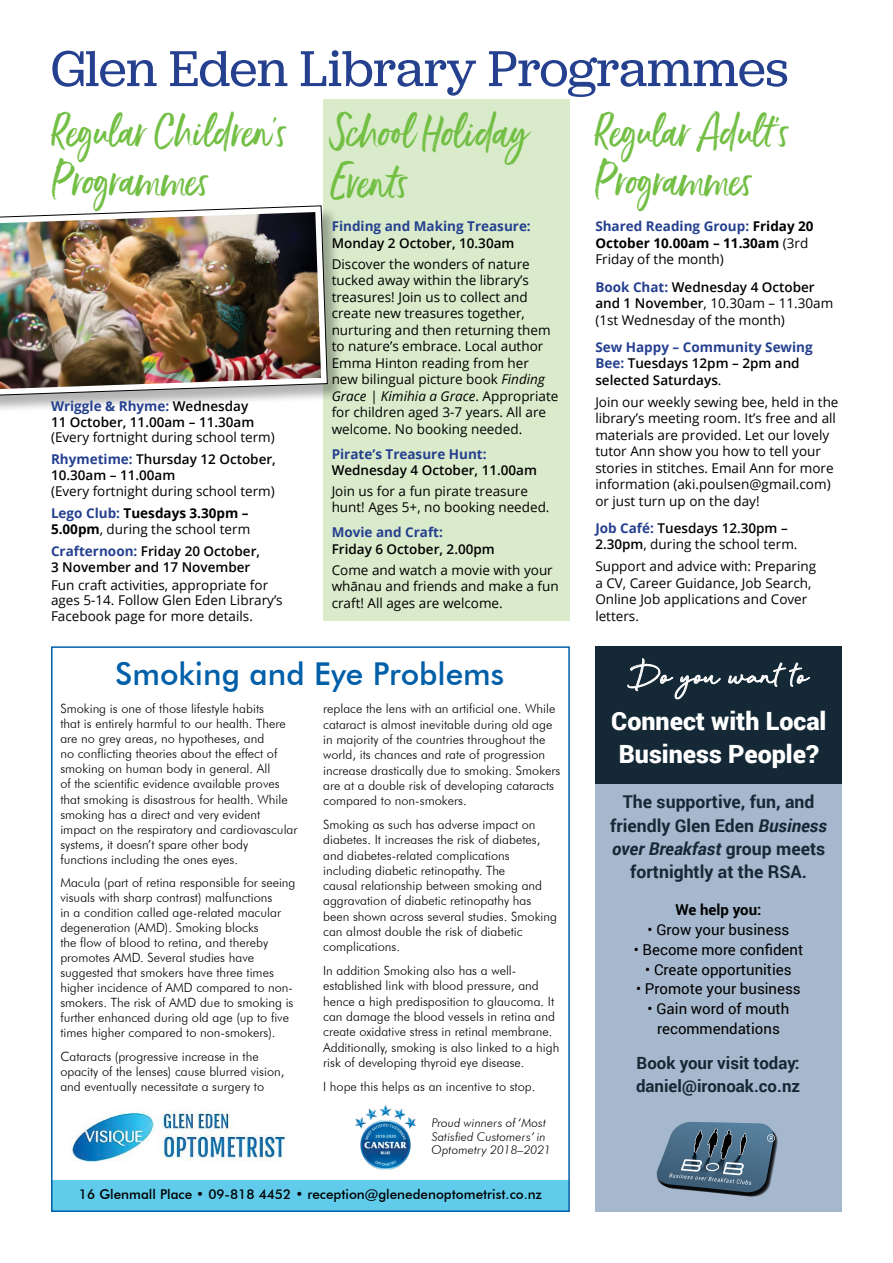
<style>
.page{position:relative;width:893px;height:1263px;background:#fff}
.page>*{position:absolute;margin:0;border:0;box-sizing:border-box;transform-origin:0 0}
.t1{font:52.5px "Jubilat";color:#25408f}
.t2{font:42px/49.5px "Ernestand Emily";color:#72bf44}
.t3{font:40.5px/49.5px "Ernestand Emily";color:#72bf44}
.t4{font:39.3px "Beyond Infinity";color:#fff}
.t5{font:500 31.5px "Futura BT";color:#005fa9}
.t6{font:900 25.05px/33.2px "Roboto";color:#fff;text-align:center}
.t7{font:700 17.55px/23.2px "Roboto";color:#142835;text-align:center}
.t8{font:700 16.8px/22.2px "Roboto";color:#142835}
.t9{font:15px/19.8px "Roboto";color:#000;text-align:center}
.t10{font:700 15px "Roboto";color:#000}
.t11{font:13.5px/16.5px "Open Sans";color:#000}
.t12{font:600 13.5px/16.5px "Open Sans";color:#000}
.t13{font:700 13.5px/16.5px "Open Sans";color:#000}
.t14{font:500 13.5px "Futura BT";color:#000}
.t15{font:700 13.5px "Open Sans";color:#25408f}
.t16{font:300 12.75px/15px "Futura BT";color:#000}
.t17{font:italic 300 12px/13.5px "Futura BT";letter-spacing:.01em;color:#000001}
.s1{font-weight:700;color:#25408f}
.s2{font-weight:600}
.s3{font-weight:700}
.s4{font-style:italic}
.s5{color:#25408f}
.s6{font-weight:400}
</style>
<div class="page">
<div style="left:323px;top:99px;width:247px;height:522px;background:#d9ebcb"></div>
<div style="left:0;top:206px;width:345px;height:207px;background:#000;opacity:.3"></div>
<svg style="left:0;top:205px;width:328px;height:191px"></svg>
<div style="left:52px;top:1180px;width:516px;height:31px;background:#60cbea"></div>
<div style="left:51px;top:646px;width:519px;height:566px;border:2px solid #005fa9"></div>
<img style="left:72px;top:1110px;width:214px;height:52px">
<img style="left:356px;top:1105px;width:59px;height:64px">
<img style="left:0;top:212px;width:321px;height:177px">
<div style="left:595px;top:646px;width:247px;height:566px;background:#a6b8cd"></div>
<div style="left:595px;top:646px;width:247px;height:138px;background:#142835"></div>
<svg style="left:656px;top:1122px;width:122px;height:75px"></svg>
<h1 class="t1" style="left:51px;top:36px;width:739px">Glen Eden Library Programmes</h1>
<h3 class="t3" style="left:52px;top:105px;width:236px">Regular Children’s<br>Programmes</h3>
<p class="t12" style="left:51px;top:398px;width:205px;line-height:15.8px"><span class="s1">Wriggle &amp; Rhyme:</span> Wednesday<br>11 October, 11.00am – 11.30am</p>
<p class="t11" style="left:51px;top:426px;width:226px;line-height:22.2px">(Every fortnight during school term)<br><span class="s1">Rhymetime:</span> <span class="s2">Thursday 12 October,</span></p>
<p class="t12" style="left:51px;top:467px;width:126px">10.30am – 11.00am</p>
<p class="t11" style="left:51px;top:480px;width:225px;line-height:22.2px">(Every fortnight during school term)<br><span class="s1">Lego Club:</span> <span class="s3">Tuesdays 3.30pm –</span></p>
<p class="t11" style="left:51px;top:517px;width:211px;line-height:22.2px"><span class="s3">5.00pm</span>, during the school term<br><span class="s1">Crafternoon:</span> <span class="s2">Friday 20 October,</span></p>
<p class="t12" style="left:51px;top:558px;width:201px">3 November and 17 November</p>
<p class="t11" style="left:51px;top:576px;width:233px;line-height:15.8px">Fun craft activities, appropriate for ages 5-14. Follow Glen Eden Library’s<br>Facebook page for more details.</p>
<h2 class="t2" style="left:330px;top:106px;width:200px">School Holiday<br>Events</h2>
<p class="t15" style="left:332px;top:217px;width:201px">Finding and Making Treasure:</p>
<p class="t12" style="left:332px;top:235px;width:184px">Monday 2 October, 10.30am</p>
<p class="t11" style="left:332px;top:255px;width:228px">Discover the wonders of nature tucked away within the library’s treasures! Join us to collect and create new treasures together, nurturing and then returning them to nature’s embrace. Local author<br>Emma Hinton reading from her new bilingual picture book <span class="s4">Finding<br>Grace | Kimihia a Grace</span>. Appropriate for children aged 3-7 years. All are welcome. No booking needed.</p>
<p class="t15" style="left:332px;top:444px;width:156px">Pirate’s Treasure Hunt:</p>
<p class="t12" style="left:332px;top:462px;width:207px">Wednesday 4 October, 11.00am</p>
<p class="t11" style="left:332px;top:482px;width:219px">Join us for a fun pirate treasure hunt! Ages 5+, no booking needed.</p>
<p class="t15" style="left:332px;top:523px;width:113px">Movie and Craft:</p>
<p class="t12" style="left:332px;top:540px;width:165px">Friday 6 October, 2.00pm</p>
<p class="t11" style="left:332px;top:561px;width:229px">Come and watch a movie with your whānau and friends and make a fun craft! All ages are welcome.</p>
<h3 class="t5" style="left:115px;top:655px;width:390px">Smoking and Eye Problems</h3>
<p class="t16" style="left:60px;top:701px;width:239px">Smoking is one of those lifestyle habits<br>that is entirely harmful to our health. There are no grey areas, no hypotheses, and<br>no conflicting theories about the effect of smoking on human body in general. All<br>of the scientific evidence available proves that smoking is disastrous for health. While smoking has a direct and very evident impact on the respiratory and cardiovascular systems, it doesn’t spare other body functions including the ones eyes.</p>
<p class="t16" style="left:60px;top:875px;width:237px">Macula (part of retina responsible for seeing visuals with sharp contrast) malfunctions<br>in a condition called age-related macular degeneration (AMD). Smoking blocks<br>the flow of blood to retina, and thereby promotes AMD. Several studies have suggested that smokers have three times higher incidence of AMD compared to non&shy;smokers. The risk of AMD due to smoking is further enhanced during old age (up to five times higher compared to non-smokers).</p>
<p class="t16" style="left:60px;top:1049px;width:226px">Cataracts (progressive increase in the opacity of the lenses) cause blurred vision, and eventually necessitate a surgery to</p>
<p class="t16" style="left:323px;top:701px;width:239px">replace the lens with an artificial one. While cataract is almost inevitable during old age in majority of the countries throughout the world, its chances and rate of progression increase drastically due to smoking. Smokers are at a double risk of developing cataracts compared to non-smokers.</p>
<p class="t16" style="left:323px;top:817px;width:235px">Smoking as such has adverse impact on diabetes. It increases the risk of diabetes, and diabetes-related complications including diabetic retinopathy. The<br>causal relationship between smoking and aggravation of diabetic retinopathy has been shown across several studies. Smoking can almost double the risk of diabetic complications.</p>
<p class="t16" style="left:323px;top:963px;width:238px">In addition Smoking also has a well&shy;established link with blood pressure, and hence a high predisposition to glaucoma. It can damage the blood vessels in retina and create oxidative stress in retinal membrane.<br>Additionally, smoking is also linked to a high risk of developing thyroid eye disease.</p>
<p class="t16" style="left:323px;top:1079px;width:214px">I hope this helps as an incentive to stop.</p>
<p class="t17" style="left:432px;top:1116px;width:121px">Proud winners of ‘Most<br>Satisfied Customers’ in<br>Optometry 2018–2021</p>
<p class="t14" style="left:79px;top:1186px;width:464px">16 Glenmall Place • 09-818 4452 • reception@glenedenoptometrist.co.nz</p>
<h3 class="t3" style="left:595px;top:105px;width:195px">Regular Adult’s<br>Programmes</h3>
<p class="t13" style="left:595px;top:218px;width:220px"><span class="s5">Shared Reading Group:</span> Friday 20<br>October 10.00am – 11.30am <span class="s6">(3rd<br>Friday of the month)</span></p>
<p class="t11" style="left:595px;top:278px;width:239px"><span class="s1">Book Chat:</span> <span class="s2">Wednesday 4 October and 1 November</span>, 10.30am – 11.30am (1st Wednesday of the month)</p>
<p class="t12" style="left:595px;top:338px;width:219px"><span class="s1">Sew Happy – Community Sewing<br>Bee:</span> Tuesdays 12pm – 2pm and selected Saturdays<span class="s6">.</span></p>
<p class="t11" style="left:595px;top:393px;width:245px">Join our weekly sewing bee, held in the library’s meeting room. It’s free and all materials are provided. Let our lovely tutor Ann show you how to tell your stories in stitches. Email Ann for more information (aki.poulsen@gmail.com) or just turn up on the day!</p>
<p class="t12" style="left:595px;top:519px;width:204px"><span class="s1">Job Café:</span> Tuesdays 12.30pm –<br>2.30pm<span class="s6">, during the school term.</span></p>
<p class="t11" style="left:595px;top:558px;width:222px">Support and advice with: Preparing a CV, Career Guidance, Job Search,<br>Online Job applications and Cover letters.</p>
<h3 class="t4" style="left:628px;top:656px;width:182px">Do you want to</h3>
<h3 class="t6" style="left:611px;top:704px;width:217px">Connect with Local<br>Business People?</h3>
<h3 class="t7" style="left:610px;top:790px;width:218px">The supportive, fun, and friendly Glen Eden <span class="s4">Business over Breakfast</span> group meets fortnightly at the RSA.</h3>
<p class="t10" style="left:675px;top:899px;width:88px">We help you:</p>
<p class="t9" style="left:647px;top:919px;width:143px">• Grow your business</p>
<p class="t9" style="left:634px;top:939px;width:171px">• Become more confident</p>
<p class="t9" style="left:645px;top:959px;width:148px">• Create opportunities</p>
<p class="t9" style="left:636px;top:978px;width:166px">• Promote your business</p>
<p class="t9" style="left:648px;top:998px;width:143px">• Gain word of mouth recommendations</p>
<h3 class="t8" style="left:636px;top:1051px;width:166px">Book your visit today: daniel@ironoak.co.nz</h3>
</div>
